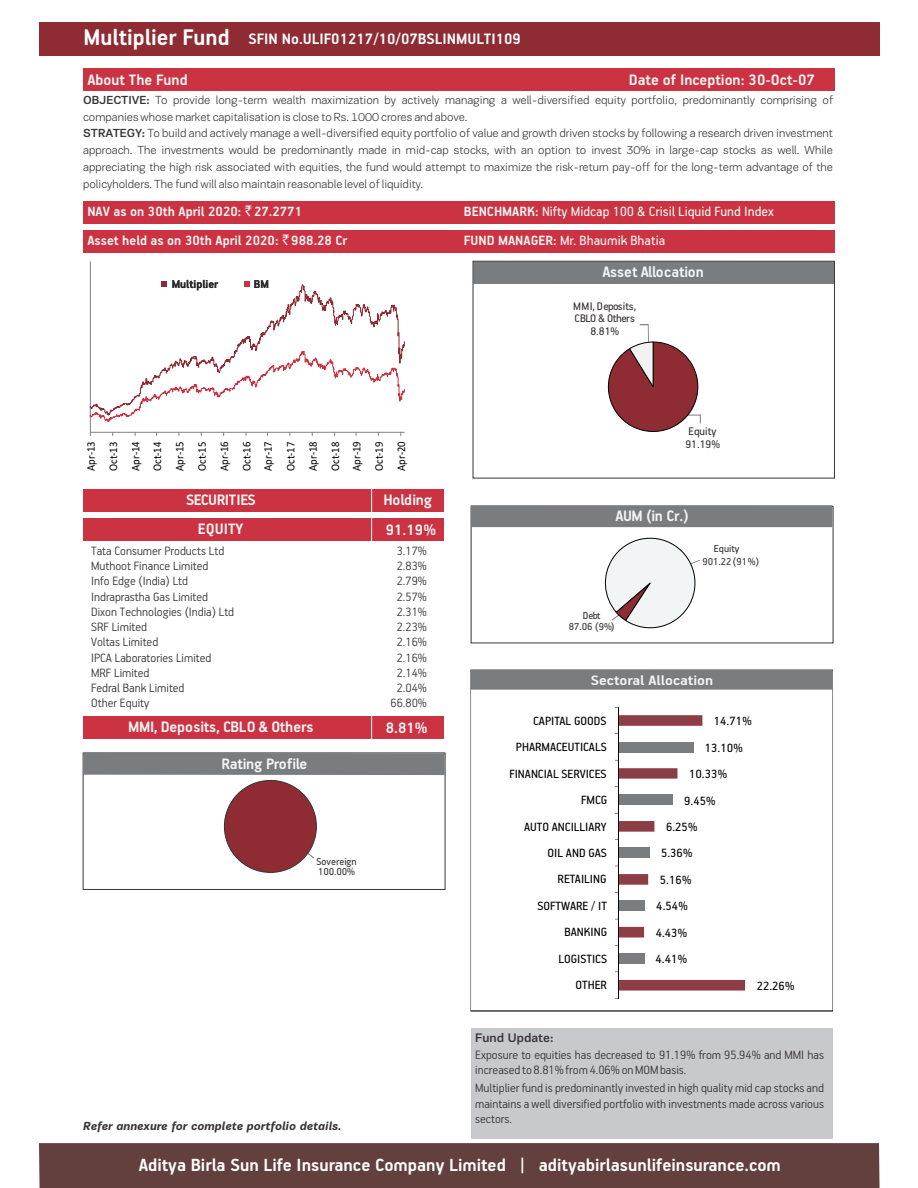
<style>
.page{position:relative;width:918px;height:1188px;background:#fff}
.page>*{position:absolute;margin:0;border:0;box-sizing:border-box;transform-origin:0 0}
.t1{font:700 19.8px "PF Handbook Pro";color:#fff}
.t2{font:700 16.95px "PF Handbook Pro";color:#f2f5f5}
.t3{font:700 16.95px "PF Handbook Pro";color:#fff}
.t4{font:700 16.95px "PF Handbook Pro";letter-spacing:-.02em;color:#f2f5f5}
.t5{font:700 16.95px "PF Handbook Pro";letter-spacing:-.03em;color:#f2f5f5}
.t6{font:700 15.3px "PF Handbook Pro";color:#f2f5f5;scale:1.11 1}
.t7{font:15px "PF Handbook Pro";color:#f2f5f5}
.t8{font:700 15px/29.4px "PF Handbook Pro";color:#f2f5f5}
.t9{font:300 13.5px/15.3px "PF Handbook Pro";color:#383336}
.t10{font:13.35px "PF Handbook Pro";color:#000}
.t11{font:700 12.75px "PF Handbook Pro";color:#292929}
.t12{font:500 12.75px "PF Encore Sans Pro";color:#383336}
.t13{font:12.3px/11.9px "PF Handbook Pro";letter-spacing:-.03em;color:#383336}
.t14{font:12.3px/12.9px "PF Handbook Pro";color:#383336}
.t15{font:300 12px/17px "PF Encore Sans Pro";color:#383336}
.t16{font:italic 700 12px "PF Encore Sans Pro";color:#383336}
.t17{font:11.7px/22.2px "Calibri";color:#000;text-align:justify;scale:.92 1}
.t18{font:11.25px "PF Handbook Pro";color:#383336}
.s1{font-size:25.35px}
.s2{font-weight:500}
.s3{font-weight:700}
.s4{font-family:"Rupee";font-weight:400}
</style>
<div class="page">
<div style="left:39px;top:22px;width:840px;height:33px;background:#8f2b33"></div>
<div style="left:83px;top:68px;width:751px;height:23px;background:#cc3342"></div>
<div style="left:83px;top:201px;width:751px;height:22px;background:#cc3342"></div>
<div style="left:83px;top:230px;width:751px;height:23px;background:#cc3342"></div>
<div style="left:39px;top:1143px;width:841px;height:45px;background:#63403d"></div>
<div style="left:83px;top:489px;width:361px;height:22px;background:#cc3342"></div>
<div style="left:83px;top:519px;width:361px;height:22px;background:#cc3342"></div>
<div style="left:83px;top:717px;width:361px;height:22px;background:#cc3342"></div>
<hr style="left:371px;top:479px;width:1px;height:337px;background:#fff">
<div style="left:471px;top:1028px;width:361px;height:110px;background:#c7c9cc"></div>
<div style="left:471px;top:505px;width:361px;height:22px;background:#7a7d80"></div>
<div style="left:473px;top:262px;width:361px;height:22px;background:#7a7d80"></div>
<div style="left:473px;top:261px;width:362px;height:217px;border:1px solid #383336"></div>
<div style="left:471px;top:670px;width:362px;height:20px;background:#7a7d80"></div>
<svg style="left:604px;top:537px;width:96px;height:92px"></svg>
<div style="left:83px;top:753px;width:362px;height:137px;border:1px solid #383336"></div>
<div style="left:83px;top:753px;width:362px;height:22px;background:#7a7d80"></div>
<svg style="left:302px;top:846px;width:12px;height:15px"></svg>
<div style="left:224px;top:780px;width:93px;height:93px;background:#8f2b33;border:1px solid #383336;border-radius:50%"></div>
<svg style="left:607px;top:324px;width:94px;height:108px"></svg>
<hr style="left:619px;top:707px;width:1px;height:291px;background:#000">
<svg style="left:615px;top:715px;width:130px;height:276px"></svg>
<hr style="left:90px;top:262px;width:1px;height:170px;background:#808080">
<hr style="left:90px;top:432px;width:314px;height:1px;background:#808080">
<svg style="left:90px;top:281px;width:315px;height:141px"></svg>
<h2 class="t3" style="left:84px;top:31px;width:439px"><span class="s1">Multiplier Fund</span> SFIN No.ULIF01217/10/07BSLINMULTI109</h2>
<h2 class="t2" style="left:87px;top:72px;width:102px">About The Fund</h2>
<h2 class="t2" style="left:629px;top:72px;width:187px">Date of Inception: 30-Oct-07</h2>
<p class="t15" style="left:83px;top:92px;width:751px"><span class="s2">OBJECTIVE:</span> To provide long-term wealth maximization by actively managing a well-diversified equity portfolio, predominantly comprising of companies whose market capitalisation is close to Rs. 1000 crores and above.</p>
<p class="t15" style="left:83px;top:125px;width:751px;text-align:justify"><span class="s2">STRATEGY:</span> To build and actively manage a well-diversified equity portfolio of value and growth driven stocks by following a research driven investment approach. The investments would be predominantly made in mid-cap stocks, with an option to invest 30% in large-cap stocks as well. While appreciating the high risk associated with equities, the fund would attempt to maximize the risk-return pay-off for the long-term advantage of the policyholders. The fund will also maintain reasonable level of liquidity.</p>
<p class="t7" style="left:464px;top:204px;width:311px"><span class="s3">BENCHMARK:</span> Nifty Midcap 100 &amp; Crisil Liquid Fund Index</p>
<p class="t8" style="left:87px;top:198px;width:262px">NAV as on 30th April 2020: <span class="s4">`</span> 27.2771<br>Asset held as on 30th April 2020: <span class="s4">`</span> 988.28 Cr</p>
<p class="t7" style="left:464px;top:234px;width:203px"><span class="s3">FUND MANAGER:</span> Mr. Bhaumik Bhatia</p>
<p class="t11" style="left:172px;top:279px;width:48px">Multiplier</p>
<p class="t11" style="left:254px;top:279px;width:17px">BM</p>
<p class="t17" style="left:81px;top:471px;width:34px;rotate:-90deg">Apr-13<br>Oct-13<br>Apr-14<br>Oct-14<br>Apr-15<br>Oct-15<br>Apr-16<br>Oct-16<br>Apr-17<br>Oct-17<br>Apr-18<br>Oct-18<br>Apr-19<br>Oct-19<br>Apr-20</p>
<h2 class="t5" style="left:186px;top:493px;width:71px">SECURITIES</h2>
<h2 class="t2" style="left:384px;top:492px;width:50px">Holding</h2>
<h2 class="t2" style="left:198px;top:521px;width:47px">EQUITY</h2>
<h2 class="t2" style="left:386px;top:522px;width:52px">91.19%</h2>
<p class="t9" style="left:91px;top:544px;width:135px">Tata Consumer Products Ltd</p>
<p class="t9" style="left:397px;top:544px;width:32px">3.17%</p>
<p class="t9" style="left:91px;top:559px;width:119px">Muthoot Finance Limited</p>
<p class="t9" style="left:397px;top:559px;width:32px">2.83%</p>
<p class="t9" style="left:91px;top:574px;width:98px">Info Edge (India) Ltd</p>
<p class="t9" style="left:397px;top:574px;width:32px">2.79%</p>
<p class="t9" style="left:91px;top:590px;width:118px">Indraprastha Gas Limited</p>
<p class="t9" style="left:397px;top:590px;width:32px">2.57%</p>
<p class="t9" style="left:91px;top:605px;width:144px">Dixon Technologies (India) Ltd</p>
<p class="t9" style="left:397px;top:605px;width:32px">2.31%</p>
<p class="t9" style="left:91px;top:620px;width:57px">SRF Limited</p>
<p class="t9" style="left:397px;top:620px;width:32px">2.23%</p>
<p class="t9" style="left:91px;top:635px;width:69px">Voltas Limited</p>
<p class="t9" style="left:397px;top:635px;width:32px">2.16%</p>
<p class="t9" style="left:91px;top:651px;width:122px">IPCA Laboratories Limited</p>
<p class="t9" style="left:397px;top:651px;width:32px">2.16%</p>
<p class="t9" style="left:91px;top:666px;width:60px">MRF Limited</p>
<p class="t9" style="left:397px;top:666px;width:32px">2.14%</p>
<p class="t9" style="left:91px;top:681px;width:95px">Fedral Bank Limited</p>
<p class="t9" style="left:397px;top:681px;width:32px">2.04%</p>
<p class="t9" style="left:91px;top:696px;width:60px">Other Equity</p>
<p class="t9" style="left:391px;top:696px;width:38px">66.80%</p>
<h2 class="t4" style="left:128px;top:719px;width:187px">MMI, Deposits, CBLO &amp; Others</h2>
<h2 class="t2" style="left:386px;top:720px;width:43px">8.81%</h2>
<h2 class="t4" style="left:222px;top:756px;width:87px">Rating Profile</h2>
<p class="t18" style="left:317px;top:856px;width:42px">Sovereign</p>
<p class="t18" style="left:318px;top:867px;width:38px">100.00%</p>
<p class="t16" style="left:83px;top:1121px;width:260px">Refer annexure for complete portfolio details.</p>
<h2 class="t2" style="left:602px;top:264px;width:103px">Asset Allocation</h2>
<p class="t13" style="left:573px;top:301px;width:65px">MMI, Deposits,<br>CBLO &amp; Others</p>
<p class="t14" style="left:590px;top:325px;width:30px">8.81%</p>
<p class="t14" style="left:685px;top:426px;width:36px">Equity<br>91.19%</p>
<h2 class="t2" style="left:616px;top:508px;width:75px">AUM (in Cr.)</h2>
<p class="t18" style="left:714px;top:544px;width:27px">Equity</p>
<p class="t18" style="left:703px;top:557px;width:58px">901.22 (91%)</p>
<p class="t18" style="left:583px;top:611px;width:19px">Debt</p>
<p class="t18" style="left:569px;top:622px;width:47px">87.06 (9%)</p>
<p class="t6" style="left:591px;top:673px;width:112px">Sectoral Allocation</p>
<p class="t10" style="left:533px;top:715px;width:75px">CAPITAL GOODS</p>
<p class="t10" style="left:714px;top:715px;width:39px">14.71%</p>
<p class="t10" style="left:516px;top:741px;width:92px">PHARMACEUTICALS</p>
<p class="t10" style="left:705px;top:742px;width:39px">13.10%</p>
<p class="t10" style="left:509px;top:768px;width:99px">FINANCIAL SERVICES</p>
<p class="t10" style="left:689px;top:768px;width:39px">10.33%</p>
<p class="t10" style="left:581px;top:794px;width:27px">FMCG</p>
<p class="t10" style="left:684px;top:795px;width:33px">9.45%</p>
<p class="t10" style="left:524px;top:821px;width:84px">AUTO ANCILLIARY</p>
<p class="t10" style="left:666px;top:821px;width:33px">6.25%</p>
<p class="t10" style="left:548px;top:847px;width:61px">OIL AND GAS</p>
<p class="t10" style="left:661px;top:847px;width:33px">5.36%</p>
<p class="t10" style="left:558px;top:873px;width:51px">RETAILING</p>
<p class="t10" style="left:660px;top:874px;width:33px">5.16%</p>
<p class="t10" style="left:537px;top:900px;width:71px">SOFTWARE / IT</p>
<p class="t10" style="left:656px;top:900px;width:33px">4.54%</p>
<p class="t10" style="left:564px;top:926px;width:44px">BANKING</p>
<p class="t10" style="left:656px;top:927px;width:33px">4.43%</p>
<p class="t10" style="left:558px;top:953px;width:50px">LOGISTICS</p>
<p class="t10" style="left:656px;top:953px;width:33px">4.41%</p>
<p class="t10" style="left:576px;top:979px;width:33px">OTHER</p>
<p class="t10" style="left:757px;top:980px;width:39px">22.26%</p>
<p class="t12" style="left:475px;top:1032px;width:80px">Fund Update:</p>
<p class="t9" style="left:475px;top:1048px;width:350px">Exposure to equities has decreased to 91.19% from 95.94% and MMI has increased to 8.81% from4.06%on MOM basis.</p>
<p class="t9" style="left:475px;top:1081px;width:350px;text-align:justify">Multiplier fund is predominantly invested in high quality mid cap stocks and maintains a well diversified portfolio with investments made across various sectors.</p>
<h1 class="t1" style="left:139px;top:1156px;width:644px">Aditya Birla Sun Life Insurance Company Limited | adityabirlasunlifeinsurance.com</h1>
</div>
